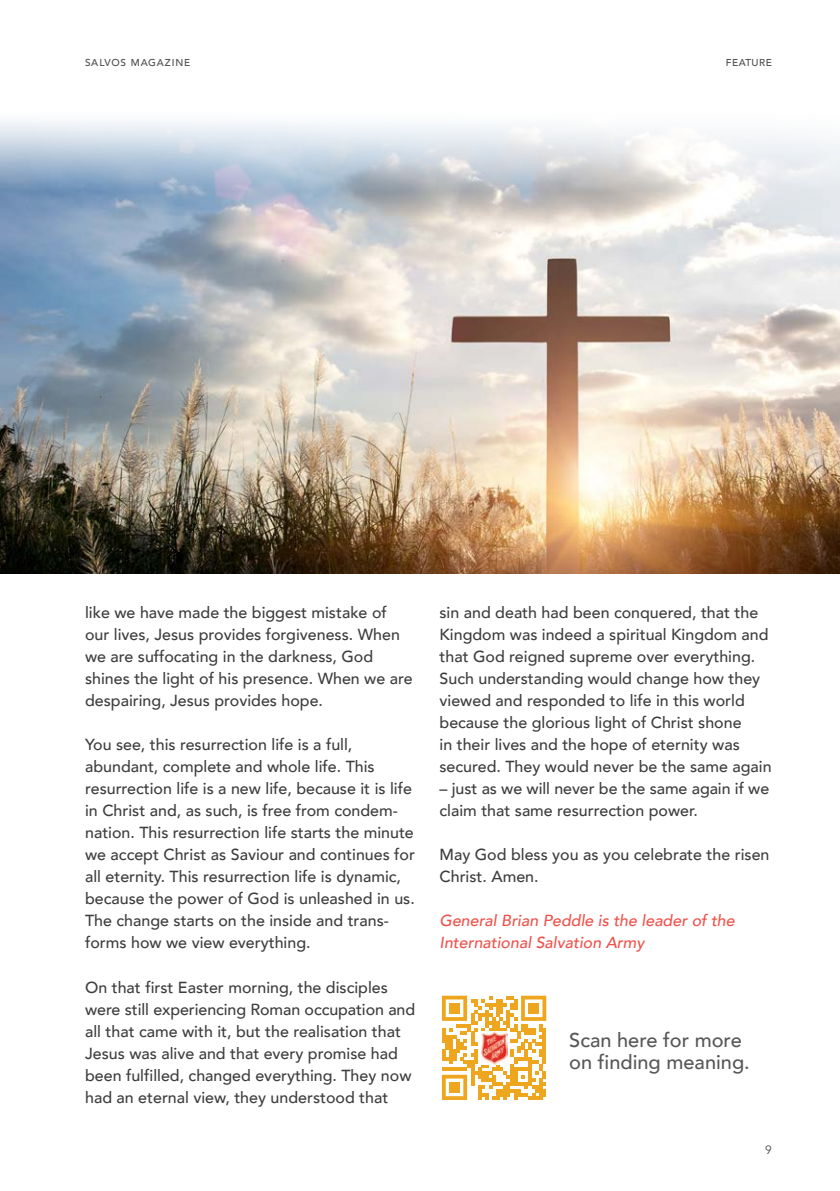
<style>
.page{position:relative;width:840px;height:1191px;background:#fff}
.page>*{position:absolute;margin:0;border:0;box-sizing:border-box;transform-origin:0 0}
.Salvos_Subhead{font:500 20px/22px "Avenir";color:#57585a}
.Body{font:500 16px/22px "Avenir";color:#3e3e3f}
.Salvos_Writer_Blurb{font:italic 500 16px/22px "Avenir";color:#f0514a}
.t1{font:12px "Avenir";color:#4b4c4d}
.Page_name_-_Right{font:500 10px "Avenir";letter-spacing:.08em;color:#4b4c4d}
.Page_name_-_Right-2{font:500 10px "Avenir";letter-spacing:.06em;color:#4b4c4d}
</style>
<div class="page">
<img style="left:0;top:121px;width:839px;height:452px">
<svg style="left:441px;top:995px;width:105px;height:105px"></svg>
<div style="left:449px;top:1003px;width:10px;height:10px;background:#eea61f"></div>
<div style="left:528px;top:1003px;width:10px;height:10px;background:#eea61f"></div>
<div style="left:449px;top:1082px;width:10px;height:10px;background:#eea61f"></div>
<img style="left:481px;top:1031px;width:26px;height:33px">
<p class="Page_name_-_Right" style="left:85px;top:54px;width:107px">SALVOS MAGAZINE</p>
<p class="Page_name_-_Right-2" style="left:725px;top:54px;width:47px">FEATURE</p>
<p class="Body" style="left:85px;top:600px;width:329px">like we have made the biggest mistake of our lives, Jesus provides forgiveness. When we are suffocating in the darkness, God shines the light of his presence. When we are despairing, Jesus provides hope.</p>
<p class="Body" style="left:85px;top:732px;width:331px">You see, this resurrection life is a full, abundant, complete and whole life. This resurrection life is a new life, because it is life in Christ and, as such, is free from condem&shy;nation. This resurrection life starts the minute we accept Christ as Saviour and continues for all eternity. This resurrection life is dynamic, because the power of God is unleashed in us.<br>The change starts on the inside and trans&shy;forms how we view everything.</p>
<p class="Body" style="left:85px;top:975px;width:331px">On that first Easter morning, the disciples were still experiencing Roman occupation and all that came with it, but the realisation that Jesus was alive and that every promise had been fulfilled, changed everything. They now had an eternal view, they understood that</p>
<p class="Body" style="left:439px;top:600px;width:333px">sin and death had been conquered, that the Kingdom was indeed a spiritual Kingdom and that God reigned supreme over everything.<br>Such understanding would change how they viewed and responded to life in this world because the glorious light of Christ shone<br>in their lives and the hope of eternity was secured. They would never be the same again</p>
<p class="Body" style="left:439px;top:776px;width:331px">– just as we will never be the same again if we claim that same resurrection power.</p>
<p class="Body" style="left:439px;top:842px;width:331px">May God bless you as you celebrate the risen<br>Christ. Amen.</p>
<p class="Salvos_Writer_Blurb" style="left:439px;top:910px;width:296px">General Brian Peddle is the leader of the<br>International Salvation Army</p>
<p class="Salvos_Subhead" style="left:569px;top:1027px;width:182px">Scan here for more on finding meaning.</p>
<p class="t1" style="left:764px;top:1142px;width:8px">9</p>
</div>
